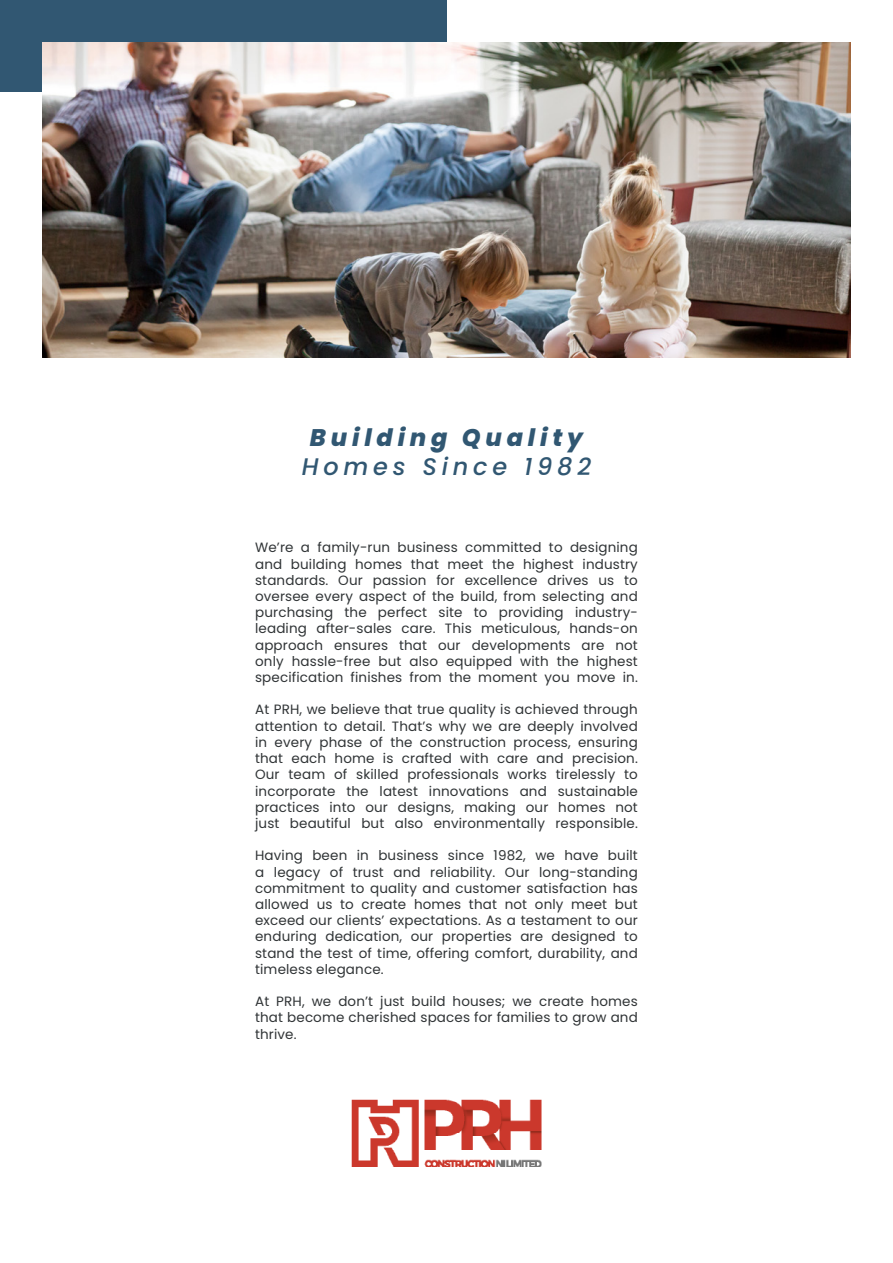
<style>
.page{position:relative;width:893px;height:1263px;background:#fff}
.page>*{position:absolute;margin:0;border:0;box-sizing:border-box;transform-origin:0 0}
.t1{font:italic 800 24px "Poppins";letter-spacing:.2em;color:#315772}
.t2{font:italic 500 24px "Poppins";letter-spacing:.2em;color:#315772}
.t3{font:13.5px/16.2px "Poppins";letter-spacing:.01em;color:#303436;text-align:justify}
</style>
<div class="page">
<hr style="left:0;top:0;width:1px;height:1263px;background:#fff1e8">
<div style="left:0;top:0;width:446px;height:91px;background:#315772"></div>
<svg style="left:783px;top:42px;width:58px;height:1px"></svg>
<img style="left:43px;top:43px;width:807px;height:315px">
<img style="left:351px;top:1099px;width:191px;height:68px">
<p class="t1" style="left:310px;top:424px;width:274px">Building Quality</p>
<p class="t2" style="left:302px;top:453px;width:291px">Homes Since 1982</p>
<p class="t3" style="left:255px;top:540px;width:384px">We’re a family-run business committed to designing and building homes that meet the highest industry standards. Our passion for excellence drives us to oversee every aspect of the build, from selecting and purchasing the perfect site to providing industry&shy;leading after-sales care. This meticulous, hands-on approach ensures that our developments are not only hassle-free but also equipped with the highest specification finishes from the moment you move in.</p>
<p class="t3" style="left:255px;top:702px;width:384px">At PRH, we believe that true quality is achieved through attention to detail. That’s why we are deeply involved in every phase of the construction process, ensuring that each home is crafted with care and precision.<br>Our team of skilled professionals works tirelessly to incorporate the latest innovations and sustainable practices into our designs, making our homes not just beautiful but also environmentally responsible.</p>
<p class="t3" style="left:255px;top:847px;width:384px">Having been in business since 1982, we have built a legacy of trust and reliability. Our long-standing commitment to quality and customer satisfaction has allowed us to create homes that not only meet but exceed our clients’ expectations. As a testament to our enduring dedication, our properties are designed to stand the test of time, offering comfort, durability, and timeless elegance.</p>
<p class="t3" style="left:255px;top:993px;width:384px">At PRH, we don’t just build houses; we create homes that become cherished spaces for families to grow and thrive.</p>
</div>
